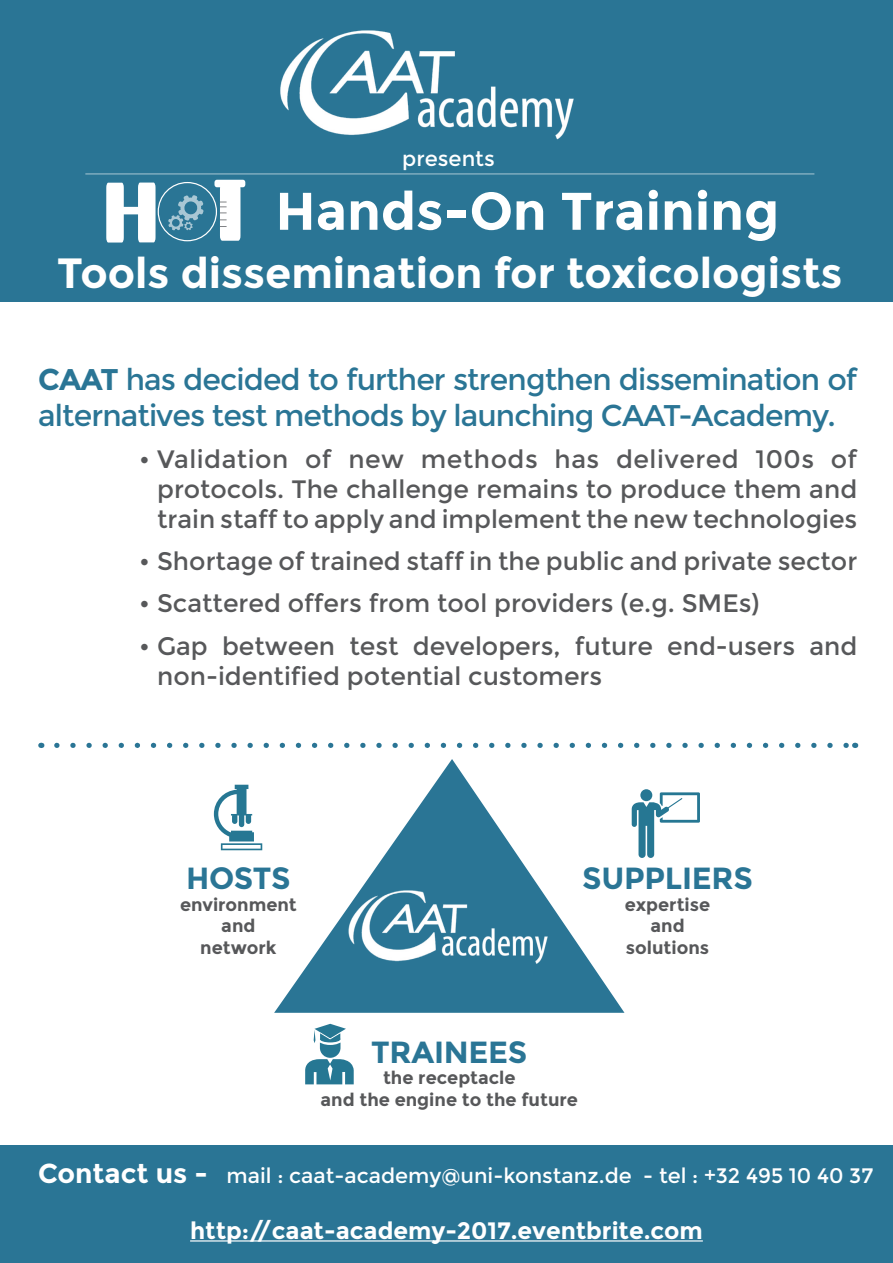
<style>
.page{position:relative;width:893px;height:1263px;background:#fff}
.page>*{position:absolute;margin:0;border:0;box-sizing:border-box;transform-origin:0 0}
.t1{font:700 52.8px "Montserrat";color:#fff}
.t2{font:700 42.3px "Montserrat";color:#fff}
.t3{font:700 30.6px "Montserrat";letter-spacing:-.01em;color:#2a7595}
.t4{font:30px/36px "Montserrat";letter-spacing:-.03em;color:#2a7595}
.t5{font:700 27.3px "Montserrat";color:#fff}
.t6{font:25.2px/30.2px "Montserrat";color:#57585a;text-align:justify}
.t7{font:700 23.7px "Montserrat";color:#fff}
.t8{font:21.15px "Montserrat";color:#fff}
.t9{font:21px "Montserrat";color:#fff}
.t10{font:700 18px "Montserrat";color:#57585a}
.s1{font-weight:700}
</style>
<div class="page">
<div style="left:0;top:1145px;width:893px;height:118px;background:#2a7595"></div>
<svg style="left:57px;top:743px;width:790px;height:5px"></svg>
<svg style="left:274px;top:759px;width:350px;height:254px"></svg>
<svg style="left:214px;top:785px;width:48px;height:65px"></svg>
<svg style="left:631px;top:789px;width:69px;height:69px"></svg>
<svg style="left:305px;top:1024px;width:49px;height:60px"></svg>
<div style="left:0;top:0;width:893px;height:301px;background:#2a7595"></div>
<hr style="left:85px;top:174px;width:729px;height:1px;background:#fff">
<div style="left:214px;top:180px;width:31px;height:7px;background:#fff;border-radius:3px"></div>
<svg style="left:220px;top:187px;width:20px;height:54px"></svg>
<svg style="left:106px;top:183px;width:18px;height:60px"></svg>
<svg style="left:138px;top:183px;width:18px;height:59px"></svg>
<div style="left:115px;top:207px;width:34px;height:7px;background:#fff;border-radius:3px"></div>
<svg style="left:168px;top:195px;width:35px;height:35px"></svg>
<div style="left:158px;top:182px;width:59px;height:59px;border:1px solid #fff;border-radius:50%"></div>
<hr style="left:190px;top:1240px;width:513px;height:1px;background:#fff">
<img style="left:280px;top:30px;width:294px;height:110px">
<img style="left:343px;top:883px;width:210px;height:88px">
<p class="t8" style="left:402px;top:147px;width:94px">presents</p>
<p class="t1" style="left:275px;top:180px;width:505px">Hands-On Training</p>
<p class="t2" style="left:57px;top:248px;width:787px">Tools dissemination for toxicologists</p>
<p class="t4" style="left:38px;top:361px;width:821px"><span class="s1">CAAT</span> has decided to further strengthen dissemination of alternatives test methods by launching CAAT-Academy.</p>
<p class="t6" style="left:157px;top:444px;width:702px;text-indent:-18px">• Validation of new methods has delivered 100s of protocols. The challenge remains to produce them and train staff to apply and implement the new technologies</p>
<p class="t6" style="left:139px;top:547px;width:719px">• Shortage of trained staff in the public and private sector</p>
<p class="t6" style="left:139px;top:589px;width:622px">• Scattered offers from tool providers (e.g. SMEs)</p>
<p class="t6" style="left:157px;top:631px;width:702px;text-indent:-18px">• Gap between test developers, future end-users and non-identified potential customers</p>
<p class="t3" style="left:186px;top:860px;width:106px">HOSTS</p>
<p class="t10" style="left:180px;top:893px;width:118px">environment</p>
<p class="t10" style="left:221px;top:915px;width:36px">and</p>
<p class="t10" style="left:200px;top:937px;width:78px">network</p>
<p class="t3" style="left:582px;top:860px;width:172px">SUPPLIERS</p>
<p class="t10" style="left:625px;top:893px;width:87px">expertise</p>
<p class="t10" style="left:650px;top:915px;width:36px">and</p>
<p class="t10" style="left:626px;top:937px;width:85px">solutions</p>
<p class="t3" style="left:371px;top:1033px;width:157px">TRAINEES</p>
<p class="t10" style="left:383px;top:1067px;width:134px">the receptacle</p>
<p class="t10" style="left:321px;top:1089px;width:259px">and the engine to the future</p>
<p class="t5" style="left:38px;top:1157px;width:171px">Contact us -</p>
<p class="t9" style="left:227px;top:1163px;width:648px">mail : caat-academy@uni-konstanz.de - tel : +32 495 10 40 37</p>
<p class="t7" style="left:190px;top:1217px;width:514px">http://caat-academy-2017.eventbrite.com</p>
</div>
